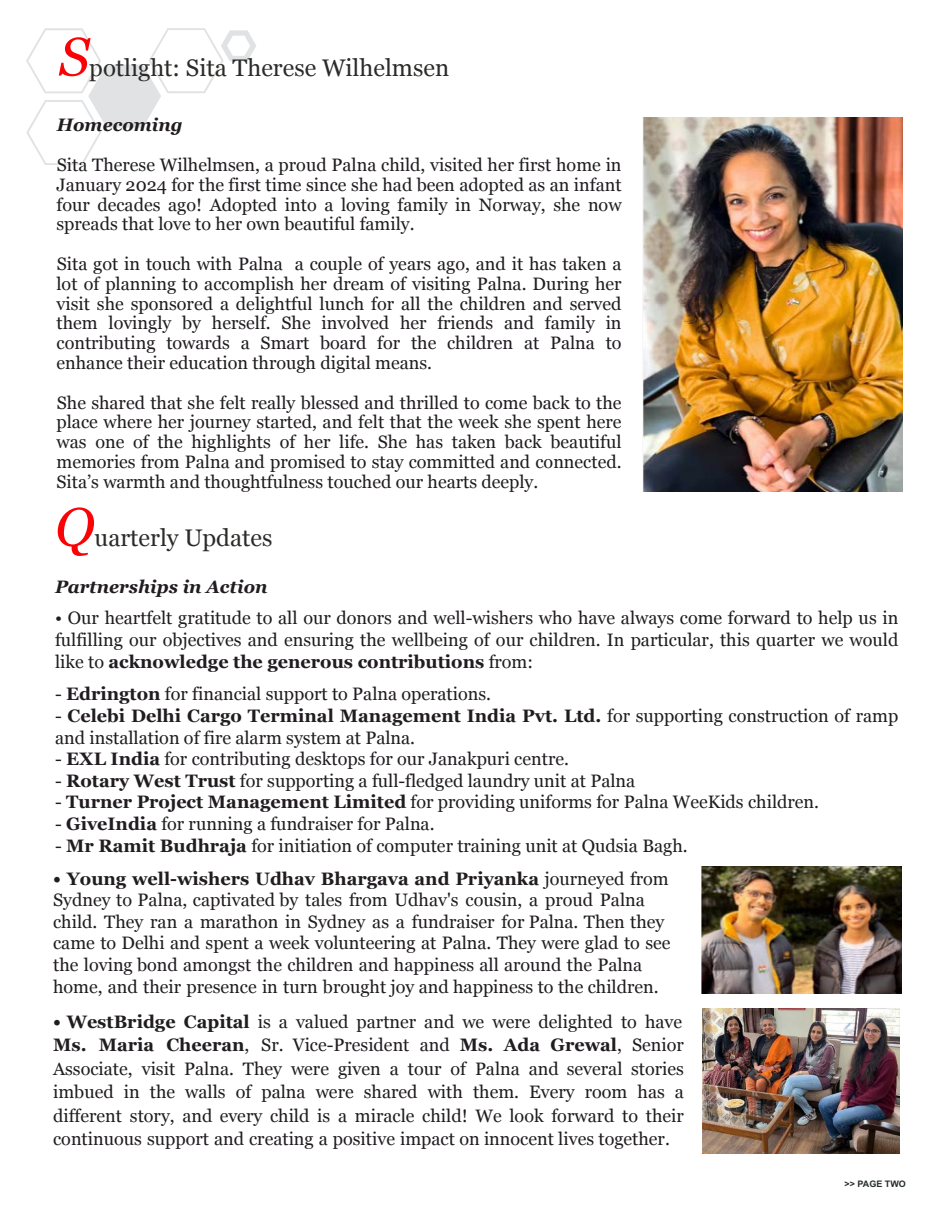
<style>
.page{position:relative;width:945px;height:1215px;background:#fff}
.page>*{position:absolute;margin:0;border:0;box-sizing:border-box;transform-origin:0 0}
.t1{font:italic 54px "Georgia";color:#fb0207}
.t2{font:24px "Georgia";color:#2b2b2a}
.t3{font:18px/19.8px "Georgia";color:#201c20;text-align:justify}
.t4{font:italic 700 18px "Georgia";color:#201c20}
.t5{font:700 9px "Arial";color:#262e2c}
.s1{font-weight:700}
</style>
<div class="page">
<svg style="left:26px;top:28px;width:230px;height:137px"></svg>
<img style="left:643px;top:117px;width:260px;height:374px">
<img style="left:703px;top:1008px;width:197px;height:145px">
<img style="left:701px;top:867px;width:201px;height:127px">
<h1 class="t1" style="left:59px;top:18px;width:32px">S</h1>
<h2 class="t2" style="left:89px;top:50px;width:361px">potlight: Sita Therese Wilhelmsen</h2>
<p class="t4" style="left:57px;top:112px;width:127px">Homecoming</p>
<p class="t3" style="left:57px;top:154px;width:567px">Sita Therese Wilhelmsen, a proud Palna child, visited her first home in January 2024 for the first time since she had been adopted as an infant four decades ago! Adopted into a loving family in Norway, she now spreads that love to her own beautiful family.</p>
<p class="t3" style="left:57px;top:253px;width:567px">Sita got in touch with Palna a couple of years ago, and it has taken a lot of planning to accomplish her dream of visiting Palna. During her visit she sponsored a delightful lunch for all the children and served them lovingly by herself. She involved her friends and family in contributing towards a Smart board for the children at Palna to enhance their education through digital means.</p>
<p class="t3" style="left:57px;top:392px;width:567px">She shared that she felt really blessed and thrilled to come back to the place where her journey started, and felt that the week she spent here was one of the highlights of her life. She has taken back beautiful memories from Palna and promised to stay committed and connected.<br>Sita’s warmth and thoughtfulness touched our hearts deeply.</p>
<h1 class="t1" style="left:55px;top:488px;width:41px">Q</h1>
<h2 class="t2" style="left:95px;top:520px;width:179px">uarterly Updates</h2>
<p class="t4" style="left:55px;top:574px;width:214px">Partnerships in Action</p>
<p class="t3" style="left:55px;top:607px;width:845px;line-height:21.6px">• Our heartfelt gratitude to all our donors and well-wishers who have always come forward to help us in fulfilling our objectives and ensuring the wellbeing of our children. In particular, this quarter we would like to <span class="s1">acknowledge the generous contributions</span> from:</p>
<p class="t3" style="left:55px;top:683px;width:438px">- <span class="s1">Edrington</span> for financial support to Palna operations.</p>
<p class="t3" style="left:55px;top:704px;width:845px;line-height:21.6px">- <span class="s1">Celebi Delhi Cargo Terminal Management India Pvt. Ltd.</span> for supporting construction of ramp and installation of fire alarm system at Palna.</p>
<p class="t3" style="left:55px;top:748px;width:515px">- <span class="s1">EXL India</span> for contributing desktops for our Janakpuri centre.</p>
<p class="t3" style="left:55px;top:770px;width:582px">- <span class="s1">Rotary West Trust</span> for supporting a full-fledged laundry unit at Palna</p>
<p class="t3" style="left:55px;top:791px;width:765px">- <span class="s1">Turner Project Management Limited</span> for providing uniforms for Palna WeeKids children.</p>
<p class="t3" style="left:55px;top:813px;width:381px">- <span class="s1">GiveIndia</span> for running a fundraiser for Palna.</p>
<p class="t3" style="left:55px;top:835px;width:634px">- <span class="s1">Mr Ramit Budhraja</span> for initiation of computer training unit at Qudsia Bagh.</p>
<p class="t3" style="left:53px;top:867px;width:619px;line-height:21.6px;text-align:left"><span class="s1">• Young well-wishers Udhav Bhargava and Priyanka</span> journeyed from Sydney to Palna, captivated by tales from Udhav's cousin, a proud Palna child. They ran a marathon in Sydney as a fundraiser for Palna. Then they came to Delhi and spent a week volunteering at Palna. They were glad to see the loving bond amongst the children and happiness all around the Palna home, and their presence in turn brought joy and happiness to the children.</p>
<p class="t3" style="left:53px;top:1009px;width:632px;line-height:23.4px"><span class="s1">• WestBridge Capital</span> is a valued partner and we were delighted to have <span class="s1">Ms. Maria Cheeran</span>, Sr. Vice-President and <span class="s1">Ms. Ada Grewal</span>, Senior Associate, visit Palna. They were given a tour of Palna and several stories imbued in the walls of palna were shared with them. Every room has a different story, and every child is a miracle child! We look forward to their continuous support and creating a positive impact on innocent lives together.</p>
<p class="t5" style="left:845px;top:1181px;width:63px">&gt;&gt; PAGE TWO</p>
</div>
